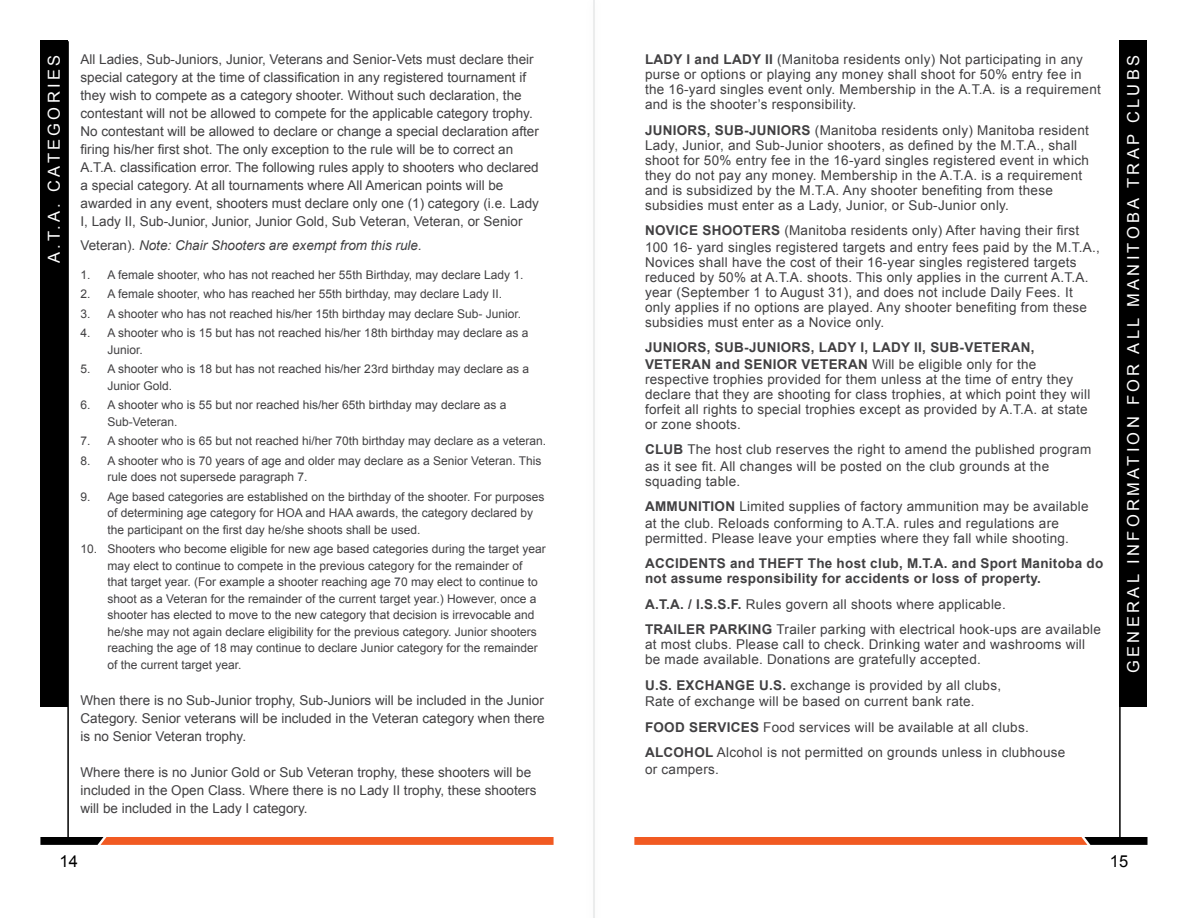
<style>
.page{position:relative;width:1188px;height:918px;background:#fff}
.page>*{position:absolute;margin:0;border:0;box-sizing:border-box;transform-origin:0 0}
.t1{font:16.5px "Arial";letter-spacing:.2em;color:#fff}
.t2{font:16.5px "Arial";color:#000}
.t3{font:13.5px/15px "Arial";letter-spacing:.02em;color:#414042}
.t4{font:13.5px/18px "Arial";color:#414042}
.t5{font:700 13.5px/16.5px "Arial";letter-spacing:.02em;color:#414042}
.t6{font:italic 13.5px "Arial";color:#414042}
.t7{font:12px/16.5px "Arial";color:#414042}
.s1{font-style:normal}
.s2{font-weight:700}
.s3{font-weight:400}
</style>
<div class="page">
<svg style="left:634px;top:837px;width:514px;height:8px;background:#d55322"></svg>
<svg style="left:40px;top:837px;width:514px;height:8px;background:#d55322"></svg>
<hr style="left:1119px;top:41px;width:2px;height:796px;background:#000">
<hr style="left:67px;top:41px;width:2px;height:796px;background:#000">
<div style="left:1119px;top:40px;width:28px;height:667px;background:#000"></div>
<div style="left:40px;top:40px;width:27px;height:667px;background:#000"></div>
<hr style="left:593px;top:0;width:2px;height:918px;background:#e6e7e8">
<p class="t1" style="left:43px;top:263px;width:210px;rotate:-90deg">A.T.A. CATEGORIES</p>
<p class="t4" style="left:81px;top:51px;width:460px">All Ladies, Sub-Juniors, Junior, Veterans and Senior-Vets must declare their special category at the time of classification in any registered tournament if they wish to compete as a category shooter. Without such declaration, the contestant will not be allowed to compete for the applicable category trophy.<br>No contestant will be allowed to declare or change a special declaration after firing his/her first shot. The only exception to the rule will be to correct an A.T.A. classification error. The following rules apply to shooters who declared a special category. At all tournaments where All American points will be awarded in any event, shooters must declare only one (1) category (i.e. Lady I, Lady II, Sub-Junior, Junior, Junior Gold, Sub Veteran, Veteran, or Senior</p>
<p class="t6" style="left:81px;top:237px;width:343px"><span class="s1">Veteran).</span> Note: Chair Shooters are exempt from this rule.</p>
<p class="t7" style="left:81px;top:266px;width:445px">1. A female shooter, who has not reached her 55th Birthday, may declare Lady 1.</p>
<p class="t7" style="left:81px;top:286px;width:423px">2. A female shooter, who has reached her 55th birthday, may declare Lady II.</p>
<p class="t7" style="left:81px;top:305px;width:442px">3. A shooter who has not reached his/her 15th birthday may declare Sub- Junior.</p>
<p class="t7" style="left:108px;top:325px;width:422px;text-indent:-27px">4. A shooter who is 15 but has not reached his/her 18th birthday may declare as a<br>Junior.</p>
<p class="t7" style="left:108px;top:361px;width:423px;text-indent:-27px">5. A shooter who is 18 but has not reached his/her 23rd birthday may declare as a<br>Junior Gold.</p>
<p class="t7" style="left:108px;top:397px;width:400px;text-indent:-27px">6. A shooter who is 55 but nor reached his/her 65th birthday may declare as a<br>Sub-Veteran.</p>
<p class="t7" style="left:81px;top:433px;width:467px">7. A shooter who is 65 but not reached hi/her 70th birthday may declare as a veteran.</p>
<p class="t7" style="left:108px;top:452px;width:436px;text-indent:-27px">8. A shooter who is 70 years of age and older may declare as a Senior Veteran. This rule does not supersede paragraph 7.</p>
<p class="t7" style="left:108px;top:488px;width:438px;text-indent:-27px">9. Age based categories are established on the birthday of the shooter. For purposes of determining age category for HOA and HAA awards, the category declared by the participant on the first day he/she shoots shall be used.</p>
<p class="t7" style="left:108px;top:541px;width:440px;text-indent:-27px">10. Shooters who become eligible for new age based categories during the target year may elect to continue to compete in the previous category for the remainder of<br>that target year. (For example a shooter reaching age 70 may elect to continue to shoot as a Veteran for the remainder of the current target year.) However, once a shooter has elected to move to the new category that decision is irrevocable and he/she may not again declare eligibility for the previous category. Junior shooters reaching the age of 18 may continue to declare Junior category for the remainder of the current target year.</p>
<p class="t3" style="left:81px;top:691px;width:466px;line-height:18px;text-align:justify">When there is no Sub-Junior trophy, Sub-Juniors will be included in the Junior Category. Senior veterans will be included in the Veteran category when there is no Senior Veteran trophy.</p>
<p class="t4" style="left:81px;top:763px;width:457px">Where there is no Junior Gold or Sub Veteran trophy, these shooters will be included in the Open Class. Where there is no Lady II trophy, these shooters will be included in the Lady I category.</p>
<p class="t3" style="left:645px;top:52px;width:457px"><span class="s2">LADY I and LADY II</span> (Manitoba residents only) Not participating in any purse or options or playing any money shall shoot for 50% entry fee in the 16-yard singles event only. Membership in the A.T.A. is a requirement and is the shooter’s responsibility.</p>
<p class="t3" style="left:645px;top:123px;width:445px"><span class="s2">JUNIORS, SUB-JUNIORS</span> (Manitoba residents only) Manitoba resident Lady, Junior, and Sub-Junior shooters, as defined by the M.T.A., shall shoot for 50% entry fee in the 16-yard singles registered event in which they do not pay any money. Membership in the A.T.A. is a requirement and is subsidized by the M.T.A. Any shooter benefiting from these subsidies must enter as a Lady, Junior, or Sub-Junior only.</p>
<p class="t3" style="left:645px;top:222px;width:456px;line-height:16.5px"><span class="s2">NOVICE SHOOTERS</span> (Manitoba residents only) After having their first<br>100 16- yard singles registered targets and entry fees paid by the M.T.A.,</p>
<p class="t3" style="left:645px;top:255px;width:445px">Novices shall have the cost of their 16-year singles registered targets reduced by 50% at A.T.A. shoots. This only applies in the current A.T.A. year (September 1 to August 31), and does not include Daily Fees. It only applies if no options are played. Any shooter benefiting from these subsidies must enter as a Novice only.</p>
<p class="t5" style="left:645px;top:340px;width:393px">JUNIORS, SUB-JUNIORS, LADY I, LADY II, SUB-VETERAN,<br>VETERAN and SENIOR VETERAN <span class="s3">Will be eligible only for the</span></p>
<p class="t3" style="left:645px;top:372px;width:447px">respective trophies provided for them unless at the time of entry they declare that they are shooting for class trophies, at which point they will forfeit all rights to special trophies except as provided by A.T.A. at state or zone shoots.</p>
<p class="t3" style="left:645px;top:441px;width:448px;line-height:16.5px"><span class="s2">CLUB</span> The host club reserves the right to amend the published program as it see fit. All changes will be posted on the club grounds at the</p>
<p class="t3" style="left:645px;top:468px;width:445px;line-height:25.5px">squading table.<br><span class="s2">AMMUNITION</span> Limited supplies of factory ammunition may be available</p>
<p class="t3" style="left:645px;top:516px;width:426px">at the club. Reloads conforming to A.T.A. rules and regulations are permitted. Please leave your empties where they fall while shooting.</p>
<p class="t5" style="left:645px;top:556px;width:460px;line-height:15px">ACCIDENTS and THEFT The host club, M.T.A. and Sport Manitoba do not assume responsibility for accidents or loss of property.</p>
<p class="t3" style="left:645px;top:591px;width:457px;line-height:25.5px"><span class="s2">A.T.A. / I.S.S.F.</span> Rules govern all shoots where applicable.<br><span class="s2">TRAILER PARKING</span> Trailer parking with electrical hook-ups are available</p>
<p class="t3" style="left:645px;top:637px;width:442px">at most clubs. Please call to check. Drinking water and washrooms will be made available. Donations are gratefully accepted.</p>
<p class="t3" style="left:645px;top:677px;width:358px;line-height:16.5px"><span class="s2">U.S. EXCHANGE U.S.</span> exchange is provided by all clubs,<br>Rate of exchange will be based on current bank rate.</p>
<p class="t3" style="left:645px;top:714px;width:422px;line-height:25.5px"><span class="s2">FOOD SERVICES</span> Food services will be available at all clubs.<br><span class="s2">ALCOHOL</span> Alcohol is not permitted on grounds unless in clubhouse</p>
<p class="t3" style="left:645px;top:762px;width:75px">or campers.</p>
<p class="t1" style="left:1123px;top:673px;width:619px;rotate:-90deg">GENERAL INFORMATION FOR ALL MANITOBA TRAP CLUBS</p>
<p class="t2" style="left:60px;top:851px;width:20px">14</p>
<p class="t2" style="left:1110px;top:851px;width:20px">15</p>
</div>
